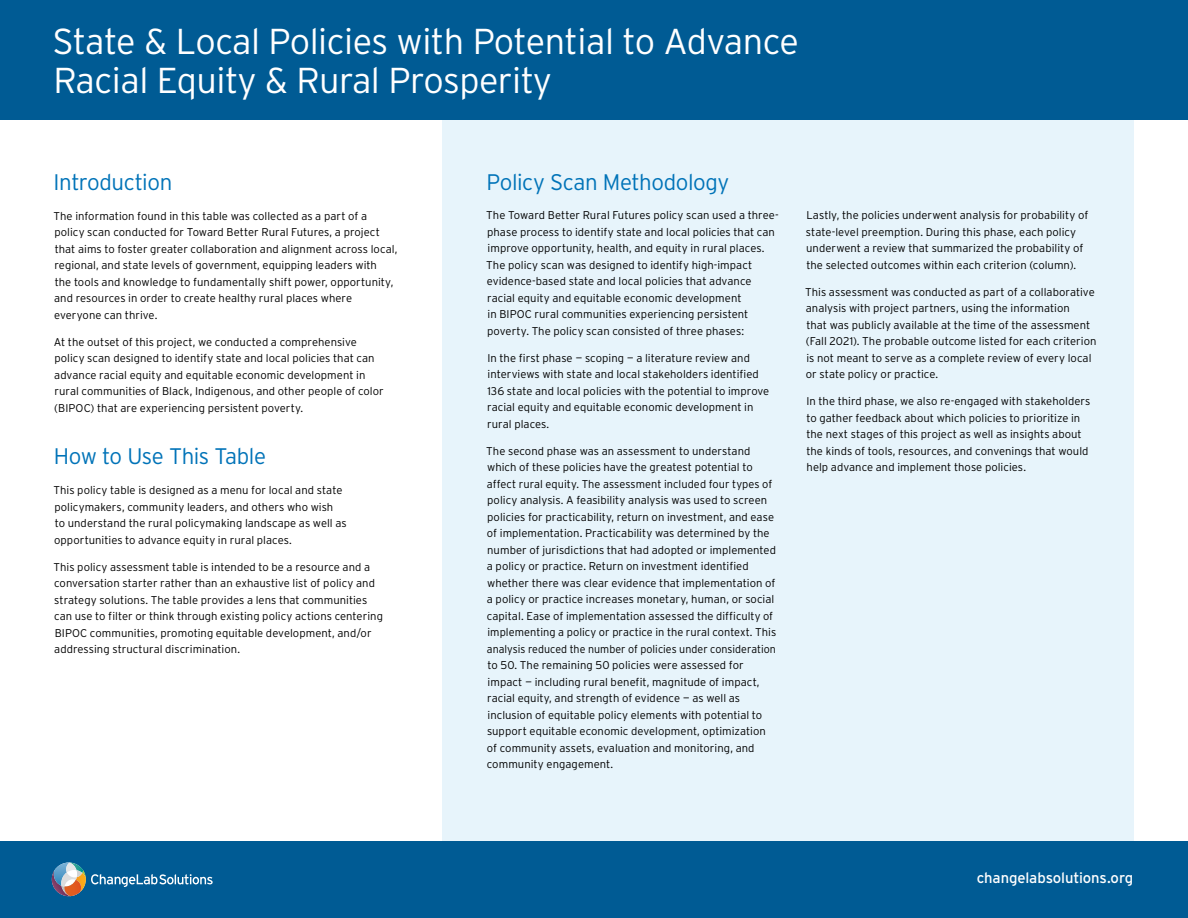
<style>
.page{position:relative;width:1188px;height:918px;background:#fff}
.page>*{position:absolute;margin:0;border:0;box-sizing:border-box;transform-origin:0 0}
.headlines_h1_headline_1{font:300 36px/39px "Interstate";letter-spacing:-.015em;color:#fff}
.headlines_h2_headline_2{font:300 22.5px "Interstate";letter-spacing:-.02em;color:#0073b8}
.t1{font:15px "Interstate";letter-spacing:-.01em;color:#fff}
.body_intro_-_body_text{font:300 11.25px/16.5px "Interstate";letter-spacing:.005em;color:#000}
</style>
<div class="page">
<div style="left:442px;top:105px;width:692px;height:750px;background:#e7f4fb"></div>
<div style="left:0;top:0;width:1188px;height:120px;background:#005b94"></div>
<div style="left:0;top:842px;width:1188px;height:76px;background:#005b94"></div>
<svg style="left:52px;top:862px;width:161px;height:34px"></svg>
<h1 class="headlines_h1_headline_1" style="left:52px;top:22px;width:748px">State &amp; Local Policies with Potential to Advance<br>Racial Equity &amp; Rural Prosperity</h1>
<h2 class="headlines_h2_headline_2" style="left:54px;top:169px;width:120px">Introduction</h2>
<p class="body_intro_-_body_text" style="left:54px;top:207px;width:345px">The information found in this table was collected as a part of a policy scan conducted for Toward Better Rural Futures, a project that aims to foster greater collaboration and alignment across local, regional, and state levels of government, equipping leaders with<br>the tools and knowledge to fundamentally shift power, opportunity, and resources in order to create healthy rural places where everyone can thrive.</p>
<p class="body_intro_-_body_text" style="left:54px;top:333px;width:332px">At the outset of this project, we conducted a comprehensive policy scan designed to identify state and local policies that can advance racial equity and equitable economic development in rural communities of Black, Indigenous, and other people of color (BIPOC) that are experiencing persistent poverty.</p>
<h2 class="headlines_h2_headline_2" style="left:54px;top:444px;width:214px">How to Use This Table</h2>
<p class="body_intro_-_body_text" style="left:54px;top:482px;width:295px">This policy table is designed as a menu for local and state policymakers, community leaders, and others who wish<br>to understand the rural policymaking landscape as well as opportunities to advance equity in rural places.</p>
<p class="body_intro_-_body_text" style="left:54px;top:558px;width:331px">This policy assessment table is intended to be a resource and a conversation starter rather than an exhaustive list of policy and strategy solutions. The table provides a lens that communities can use to filter or think through existing policy actions centering BIPOC communities, promoting equitable development, and/or addressing structural discrimination.</p>
<h2 class="headlines_h2_headline_2" style="left:487px;top:169px;width:244px">Policy Scan Methodology</h2>
<p class="body_intro_-_body_text" style="left:486px;top:207px;width:294px">The Toward Better Rural Futures policy scan used a three&shy;phase process to identify state and local policies that can improve opportunity, health, and equity in rural places.<br>The policy scan was designed to identify high-impact evidence-based state and local policies that advance racial equity and equitable economic development<br>in BIPOC rural communities experiencing persistent poverty. The policy scan consisted of three phases:</p>
<p class="body_intro_-_body_text" style="left:487px;top:350px;width:284px">In the first phase – scoping – a literature review and interviews with state and local stakeholders identified 136 state and local policies with the potential to improve racial equity and equitable economic development in rural places.</p>
<p class="body_intro_-_body_text" style="left:486px;top:443px;width:292px">The second phase was an assessment to understand which of these policies have the greatest potential to affect rural equity. The assessment included four types of policy analysis. A feasibility analysis was used to screen policies for practicability, return on investment, and ease of implementation. Practicability was determined by the number of jurisdictions that had adopted or implemented a policy or practice. Return on investment identified whether there was clear evidence that implementation of a policy or practice increases monetary, human, or social capital. Ease of implementation assessed the difficulty of implementing a policy or practice in the rural context. This analysis reduced the number of policies under consideration to 50. The remaining 50 policies were assessed for impact – including rural benefit, magnitude of impact, racial equity, and strength of evidence – as well as inclusion of equitable policy elements with potential to support equitable economic development, optimization of community assets, evaluation and monitoring, and community engagement.</p>
<p class="body_intro_-_body_text" style="left:806px;top:207px;width:284px">Lastly, the policies underwent analysis for probability of state-level preemption. During this phase, each policy underwent a review that summarized the probability of the selected outcomes within each criterion (column).</p>
<p class="body_intro_-_body_text" style="left:805px;top:284px;width:293px">This assessment was conducted as part of a collaborative analysis with project partners, using the information<br>that was publicly available at the time of the assessment (Fall 2021). The probable outcome listed for each criterion is not meant to serve as a complete review of every local or state policy or practice.</p>
<p class="body_intro_-_body_text" style="left:806px;top:393px;width:286px">In the third phase, we also re-engaged with stakeholders to gather feedback about which policies to prioritize in the next stages of this project as well as insights about the kinds of tools, resources, and convenings that would help advance and implement those policies.</p>
<h3 class="t1" style="left:977px;top:869px;width:158px">changelabsolutions.org</h3>
</div>
